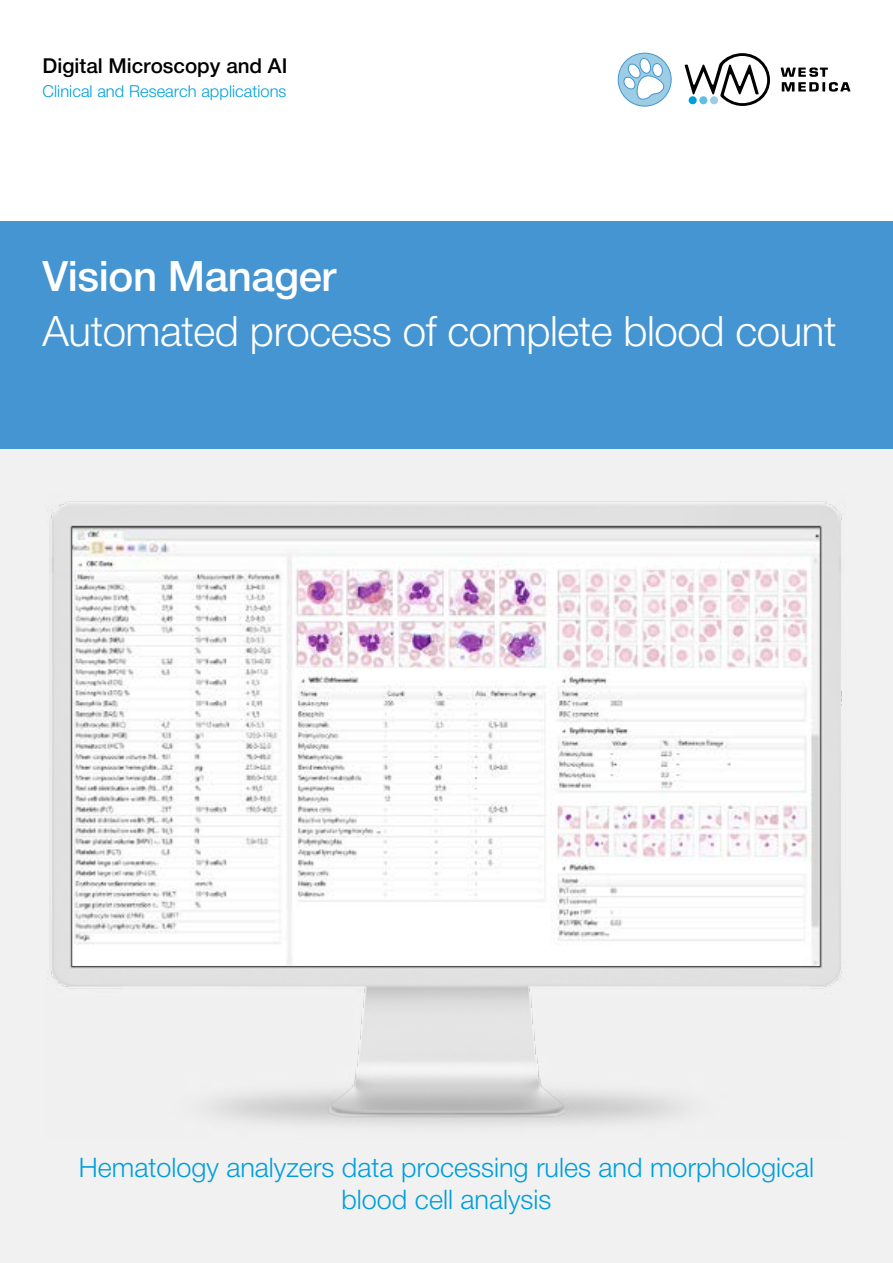
<style>
.page{position:relative;width:893px;height:1263px;background:#fff}
.page>*{position:absolute;margin:0;border:0;box-sizing:border-box;transform-origin:0 0}
.t1{font:300 42px "Helvetica Neue LTCYR";letter-spacing:-.01em;color:#fff}
.t2{font:500 42px "Helvetica Neue LTCYR";letter-spacing:-.01em;color:#fff}
.t3{font:300 27px/32.4px "Helvetica Neue LTCYR";color:#009fdb;text-align:center}
.t4{font:500 20.7px "Helvetica Neue LTCYR";color:#000}
.t5{font:300 16.5px "Helvetica Neue LTCYR";letter-spacing:.005em;color:#009fdb}
</style>
<div class="page">
<div style="left:0;top:434px;width:893px;height:829px;background:#f1f1f2"></div>
<div style="left:0;top:221px;width:893px;height:228px;background:#4495d1"></div>
<img style="left:47px;top:501px;width:795px;height:625px">
<div style="left:60px;top:516px;width:772px;height:450px;background:#000;opacity:.75"></div>
<svg style="left:685px;top:53px;width:85px;height:53px"></svg>
<div style="left:710px;top:96px;width:8px;height:8px;background:#9ccde4;border-radius:50%"></div>
<div style="left:699px;top:96px;width:8px;height:8px;background:#64bde1;border-radius:50%"></div>
<div style="left:689px;top:96px;width:8px;height:8px;background:#009fdb;border-radius:50%"></div>
<svg style="left:781px;top:67px;width:69px;height:25px"></svg>
<svg style="left:618px;top:53px;width:53px;height:53px"></svg>
<div style="left:618px;top:53px;width:53px;height:53px;border:1px solid #4495d1;border-radius:50%"></div>
<svg style="left:623px;top:58px;width:42px;height:42px"></svg>
<p class="t4" style="left:43px;top:55px;width:246px">Digital Microscopy and AI</p>
<p class="t5" style="left:43px;top:82px;width:246px">Clinical and Research applications</p>
<h1 class="t2" style="left:43px;top:254px;width:296px">Vision Manager</h1>
<h1 class="t1" style="left:43px;top:308px;width:795px">Automated process of complete blood count</h1>
<p class="t3" style="left:79px;top:1151px;width:737px">Hematology analyzers data processing rules and morphological blood cell analysis</p>
</div>
